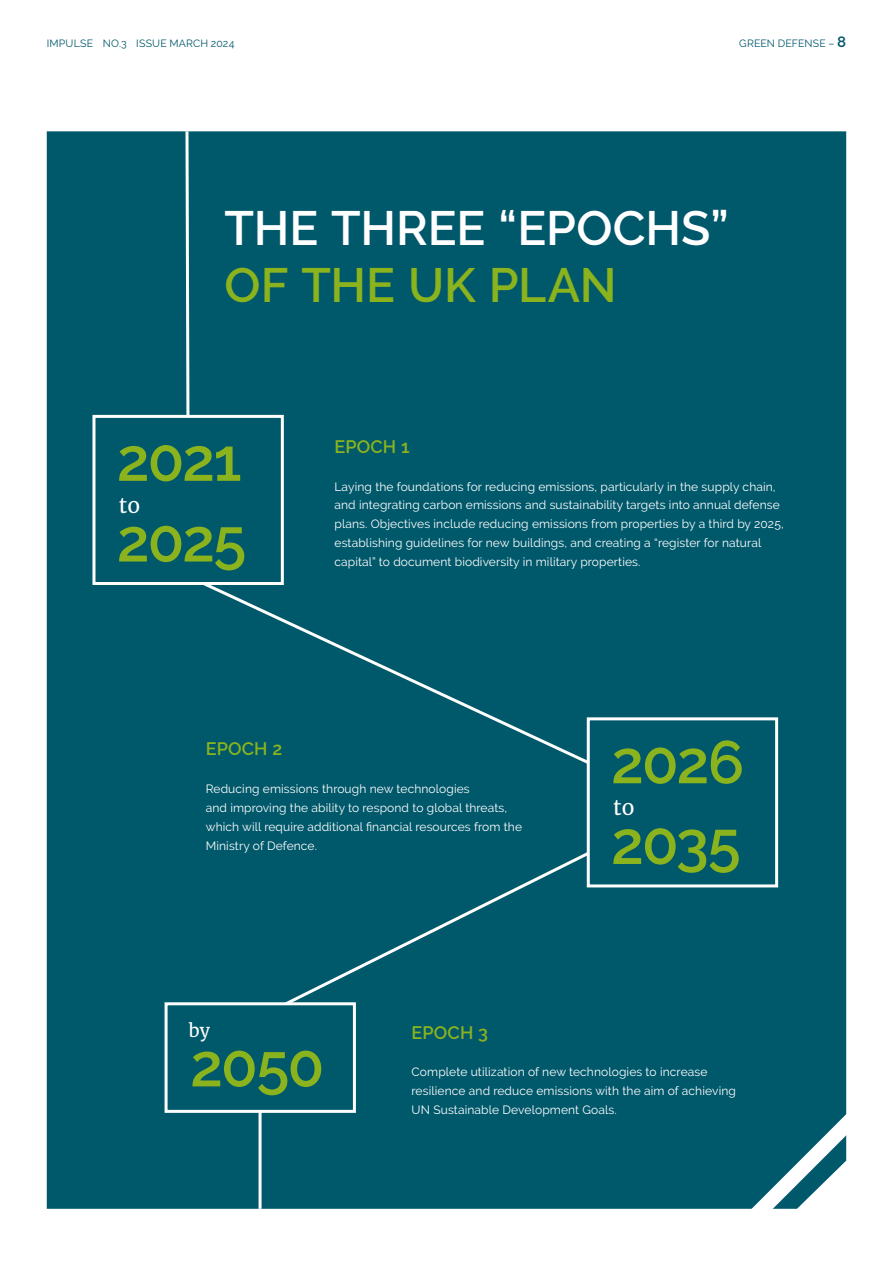
<style>
.page{position:relative;width:893px;height:1263px;background:#fff}
.page>*{position:absolute;margin:0;border:0;box-sizing:border-box;transform-origin:0 0}
.t1{font:600 60px "Raleway";letter-spacing:-.035em;color:#8ab31d}
.t2{font:600 48px "Raleway";color:#fff}
.t3{font:600 48px "Raleway";color:#8ab31d}
.t4{font:21px "Merriweather";color:#fff}
.t5{font:600 18px "Raleway";letter-spacing:.005em;color:#8ab31d}
.t6{font:18px "Merriweather";color:#fff}
.t7{font:12px/18.9px "Raleway";letter-spacing:.01em;color:#fff}
.t8{font:10.5px "Raleway";letter-spacing:.02em;color:#00586b}
.s1{font-weight:600;font-size:15px}
</style>
<div class="page">
<div style="left:47px;top:131px;width:799px;height:1078px;background:#00586b"></div>
<div style="left:184px;top:131px;width:505px;height:1078px;background:#00586b"></div>
<svg style="left:708px;top:1068px;width:139px;height:141px"></svg>
<div style="left:165px;top:1002px;width:191px;height:111px;background:#00586b;border:3px solid #fff"></div>
<div style="left:587px;top:717px;width:191px;height:170px;background:#00586b;border:3px solid #fff"></div>
<div style="left:92px;top:415px;width:192px;height:170px;background:#00586b;border:3px solid #fff"></div>
<p class="t8" style="left:47px;top:37px;width:189px">IMPULSE NO.3 ISSUE MARCH 2024</p>
<p class="t8" style="left:739px;top:37px;width:108px">GREEN DEFENSE – <span class="s1">8</span></p>
<h2 class="t2" style="left:225px;top:200px;width:506px">THE THREE “EPOCHS”</h2>
<h2 class="t3" style="left:225px;top:258px;width:394px">OF THE UK PLAN</h2>
<h1 class="t1" style="left:117px;top:425px;width:126px">2021</h1>
<h3 class="t4" style="left:119px;top:491px;width:23px">to</h3>
<h1 class="t1" style="left:117px;top:506px;width:131px">2025</h1>
<h3 class="t5" style="left:334px;top:436px;width:77px">EPOCH 1</h3>
<p class="t7" style="left:334px;top:477px;width:451px">Laying the foundations for reducing emissions, particularly in the supply chain, and integrating carbon emissions and sustainability targets into annual defense plans. Objectives include reducing emissions from properties by a third by 2025, establishing guidelines for new buildings, and creating a “register for natural capital” to document biodiversity in military properties.</p>
<h3 class="t5" style="left:206px;top:738px;width:78px">EPOCH 2</h3>
<p class="t7" style="left:206px;top:779px;width:318px">Reducing emissions through new technologies<br>and improving the ability to respond to global threats, which will require additional financial resources from the Ministry of Defence.</p>
<h1 class="t1" style="left:611px;top:728px;width:135px">2026</h1>
<h3 class="t4" style="left:613px;top:793px;width:23px">to</h3>
<h1 class="t1" style="left:611px;top:808px;width:131px">2035</h1>
<h3 class="t6" style="left:189px;top:1018px;width:23px">by</h3>
<h1 class="t1" style="left:190px;top:1031px;width:136px">2050</h1>
<h3 class="t5" style="left:412px;top:1022px;width:78px">EPOCH 3</h3>
<p class="t7" style="left:412px;top:1063px;width:326px">Complete utilization of new technologies to increase resilience and reduce emissions with the aim of achieving<br>UN Sustainable Development Goals.</p>
</div>
